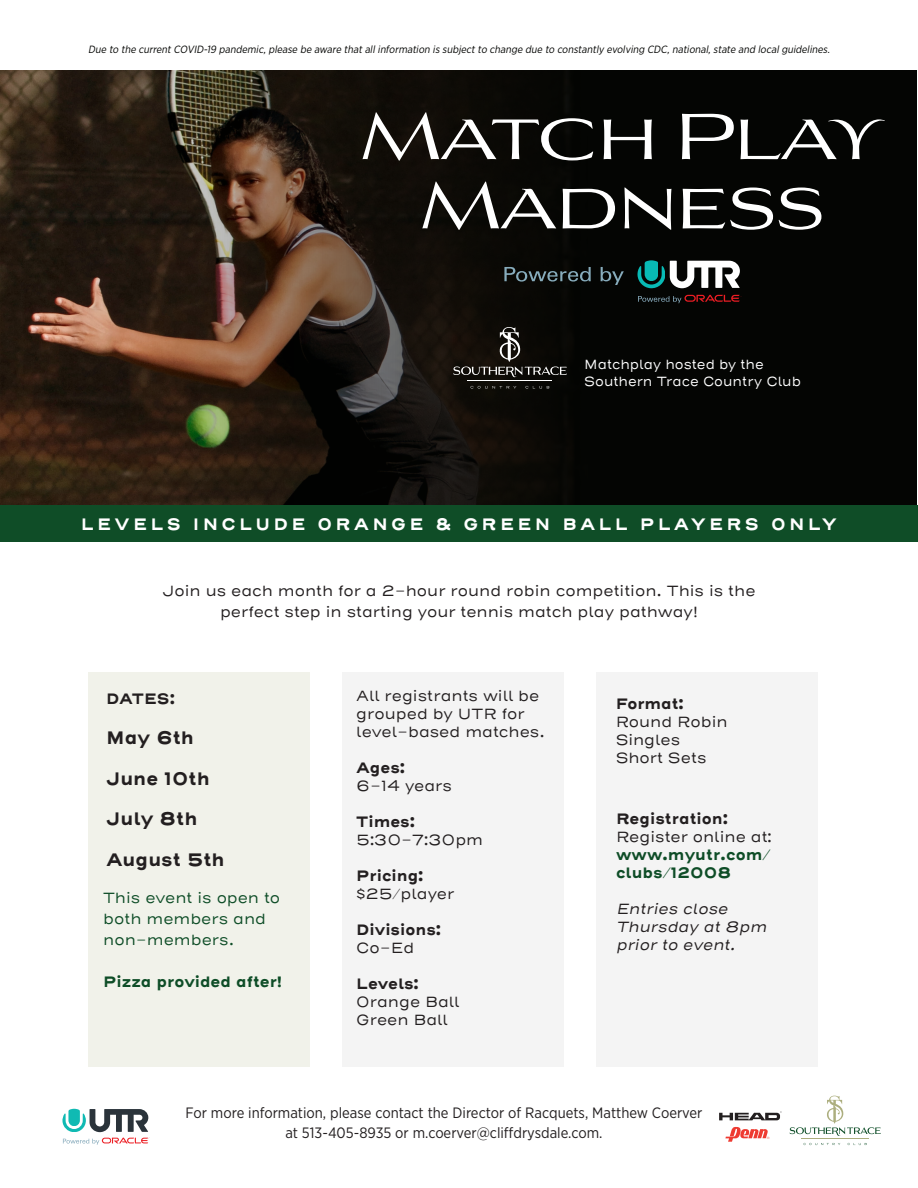
<style>
.page{position:relative;width:918px;height:1188px;background:#fff}
.page>*{position:absolute;margin:0;border:0;box-sizing:border-box;transform-origin:0 0}
.t1{font:63px/69.3px "Aviano Flare";color:#fff;text-align:center}
.t2{font:700 18px "Henderson Sans Basic";color:#231f20}
.t3{font:700 16.5px "Henderson Sans Basic";letter-spacing:.2em;color:#fff}
.t4{font:15px/18px "Henderson Sans Basic";color:#231f20}
.t5{font:15px "Gotham Narrow";color:#231f20}
.t6{font:700 15px "Henderson Sans Basic";color:#231f20}
.t7{font:700 15px/18px "Henderson Sans Basic";color:#0e4d27}
.t8{font:15px/21px "Henderson Sans Basic";color:#0e4d27}
.t9{font:italic 15px "Henderson Sans Basic";color:#231f20}
.t10{font:13.5px "Henderson Sans Basic";color:#fff;scale:.95 1}
.t11{font:italic 10.5px "Gotham Narrow";color:#040503}
</style>
<div class="page">
<div style="left:88px;top:672px;width:221px;height:394px;background:#f1f2ea"></div>
<svg style="left:725px;top:1127px;width:44px;height:15px"></svg>
<div style="left:1px;top:71px;width:916px;height:455px;background:#040503"></div>
<svg style="left:719px;top:1111px;width:63px;height:9px"></svg>
<img style="left:0;top:71px;width:588px;height:435px">
<div style="left:342px;top:672px;width:222px;height:394px;background:#f4f4f4"></div>
<div style="left:0;top:506px;width:918px;height:36px;background:#0f4d27"></div>
<div style="left:596px;top:672px;width:222px;height:394px;background:#f4f4f4"></div>
<svg style="left:62px;top:1109px;width:86px;height:23px"></svg>
<svg style="left:63px;top:1138px;width:86px;height:7px"></svg>
<svg style="left:638px;top:260px;width:102px;height:28px"></svg>
<svg style="left:638px;top:295px;width:104px;height:8px"></svg>
<svg style="left:504px;top:267px;width:120px;height:18px"></svg>
<svg style="left:453px;top:327px;width:114px;height:50px"></svg>
<svg style="left:471px;top:386px;width:45px;height:3px"></svg>
<svg style="left:525px;top:386px;width:24px;height:3px"></svg>
<hr style="left:468px;top:380px;width:84px;height:1px;background:#fff">
<svg style="left:790px;top:1096px;width:91px;height:40px"></svg>
<svg style="left:803px;top:1143px;width:37px;height:2px"></svg>
<svg style="left:848px;top:1143px;width:19px;height:2px"></svg>
<hr style="left:801px;top:1138px;width:68px;height:1px;background:#acae7e">
<p class="t11" style="left:88px;top:42px;width:745px">Due to the currentCOVID-19 pandemic,please be aware thatallinformation is subjectto change due to constantly evolving CDC,national,state and localguidelines.</p>
<p class="t1" style="left:362px;top:103px;width:524px">Match Play<br>Madness</p>
<p class="t10" style="left:584px;top:356px;width:191px">Matchplay hosted by the</p>
<p class="t10" style="left:584px;top:372px;width:230px">Southern Trace Country Club</p>
<p class="t3" style="left:81px;top:514px;width:758px">LEVELS INCLUDE ORANGE &amp; GREEN BALL PLAYERS ONLY</p>
<p class="t4" style="left:162px;top:580px;width:595px;line-height:21px;text-align:center">Join us each month for a 2-hour round robin competition. This is the perfect step in starting your tennis match play pathway!</p>
<p class="t6" style="left:106px;top:689px;width:70px">DATES:</p>
<p class="t2" style="left:106px;top:726px;width:89px">May 6th</p>
<p class="t2" style="left:106px;top:767px;width:105px">June 10th</p>
<p class="t2" style="left:106px;top:807px;width:93px">July 8th</p>
<p class="t2" style="left:106px;top:848px;width:120px">August 5th</p>
<p class="t8" style="left:103px;top:888px;width:179px">This event is open to both members and non-members.</p>
<p class="t7" style="left:103px;top:973px;width:181px">Pizza provided after!</p>
<p class="t4" style="left:356px;top:687px;width:185px">All registrants will be grouped by UTR for</p>
<p class="t4" style="left:356px;top:723px;width:190px">level-based matches.</p>
<p class="t6" style="left:356px;top:758px;width:50px">Ages:</p>
<p class="t4" style="left:356px;top:777px;width:97px">6-14 years</p>
<p class="t6" style="left:356px;top:812px;width:60px">Times:</p>
<p class="t4" style="left:356px;top:831px;width:128px">5:30-7:30pm</p>
<p class="t6" style="left:356px;top:866px;width:69px">Pricing:</p>
<p class="t4" style="left:356px;top:885px;width:99px">$25/player</p>
<p class="t6" style="left:356px;top:920px;width:86px">Divisions:</p>
<p class="t4" style="left:356px;top:939px;width:59px">Co-Ed</p>
<p class="t6" style="left:356px;top:974px;width:64px">Levels:</p>
<p class="t4" style="left:356px;top:993px;width:105px">Orange Ball</p>
<p class="t4" style="left:356px;top:1011px;width:93px">Green Ball</p>
<p class="t6" style="left:616px;top:694px;width:70px">Format:</p>
<p class="t4" style="left:616px;top:713px;width:113px">Round Robin</p>
<p class="t4" style="left:616px;top:731px;width:66px">Singles</p>
<p class="t4" style="left:616px;top:749px;width:92px">Short Sets</p>
<p class="t6" style="left:616px;top:809px;width:114px">Registration:</p>
<p class="t4" style="left:616px;top:828px;width:157px">Register online at:</p>
<p class="t7" style="left:616px;top:847px;width:156px">www.myutr.com/ clubs/12008</p>
<p class="t9" style="left:616px;top:899px;width:117px">Entries close</p>
<p class="t9" style="left:616px;top:917px;width:155px">Thursday at 8pm</p>
<p class="t9" style="left:616px;top:935px;width:124px">prior to event.</p>
<p class="t5" style="left:185px;top:1104px;width:519px">For more information, please contact the Director of Racquets, Matthew Coerver</p>
<p class="t5" style="left:285px;top:1123px;width:319px">at 513-405-8935 or m.coerver@cliffdrysdale.com.</p>
</div>
